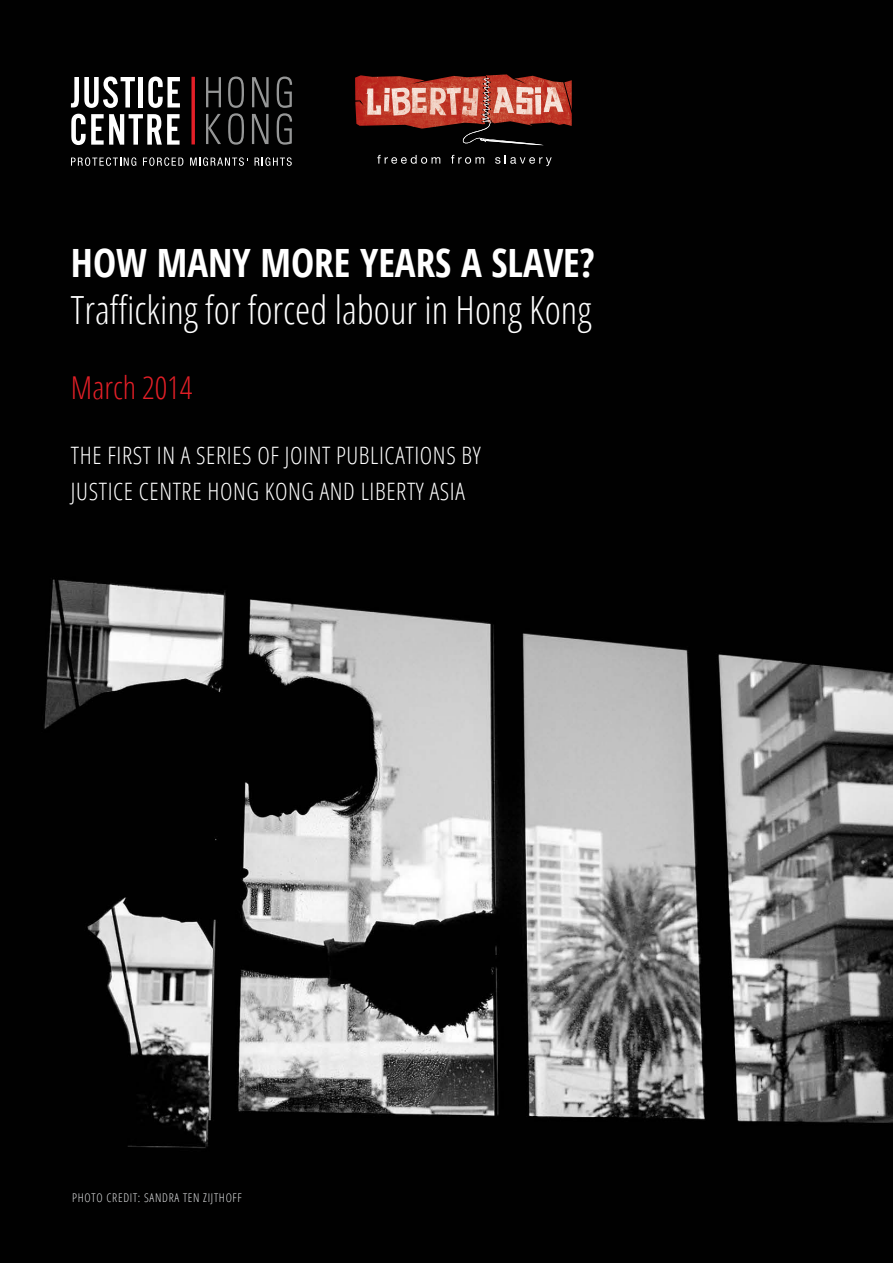
<style>
.page{position:relative;width:893px;height:1263px;background:#fff}
.page>*{position:absolute;margin:0;border:0;box-sizing:border-box;transform-origin:0 0}
.t1{font:700 condensed 39px "Open Sans";color:#fff}
.t2{font:300 condensed 38.85px "Open Sans";color:#fff}
.t3{font:300 condensed 31.5px "Open Sans";color:#e31f27}
.t4{font:300 condensed 24px/36px "Open Sans";letter-spacing:.025em;color:#fff}
.t5{font:300 condensed 12px "Open Sans";letter-spacing:.06em;color:#e6e7e8}
</style>
<div class="page">
<img style="left:0;top:0;width:893px;height:1263px">
<svg style="left:71px;top:77px;width:64px;height:31px"></svg>
<hr style="left:139px;top:77px;width:4px;height:30px;background:#fff">
<svg style="left:148px;top:77px;width:32px;height:31px"></svg>
<svg style="left:191px;top:77px;width:4px;height:67px"></svg>
<svg style="left:206px;top:77px;width:15px;height:30px"></svg>
<svg style="left:252px;top:77px;width:17px;height:30px"></svg>
<svg style="left:206px;top:114px;width:15px;height:30px"></svg>
<svg style="left:228px;top:77px;width:16px;height:68px"></svg>
<svg style="left:252px;top:114px;width:16px;height:30px"></svg>
<svg style="left:276px;top:77px;width:16px;height:68px"></svg>
<svg style="left:71px;top:157px;width:65px;height:9px"></svg>
<svg style="left:143px;top:157px;width:40px;height:9px"></svg>
<svg style="left:190px;top:157px;width:58px;height:9px"></svg>
<svg style="left:255px;top:157px;width:37px;height:9px"></svg>
<svg style="left:71px;top:114px;width:109px;height:31px"></svg>
<img style="left:355px;top:74px;width:217px;height:55px">
<svg style="left:461px;top:78px;width:83px;height:68px"></svg>
<img style="left:462px;top:78px;width:29px;height:66px">
<img style="left:367px;top:87px;width:196px;height:29px">
<svg style="left:377px;top:155px;width:63px;height:9px"></svg>
<svg style="left:451px;top:155px;width:33px;height:9px"></svg>
<svg style="left:495px;top:155px;width:57px;height:11px"></svg>
<h1 class="t1" style="left:71px;top:236px;width:525px">HOW MANY MORE YEARS A SLAVE?</h1>
<h2 class="t2" style="left:71px;top:283px;width:522px">Trafficking for forced labour in Hong Kong</h2>
<h3 class="t3" style="left:71px;top:367px;width:123px">March 2014</h3>
<p class="t4" style="left:71px;top:437px;width:411px">THE FIRST IN A SERIES OF JOINT PUBLICATIONS BY<br>JUSTICE CENTRE HONG KONG AND LIBERTY ASIA</p>
<p class="t5" style="left:72px;top:1190px;width:171px">PHOTO CREDIT: SANDRA TEN ZIJTHOFF</p>
</div>
